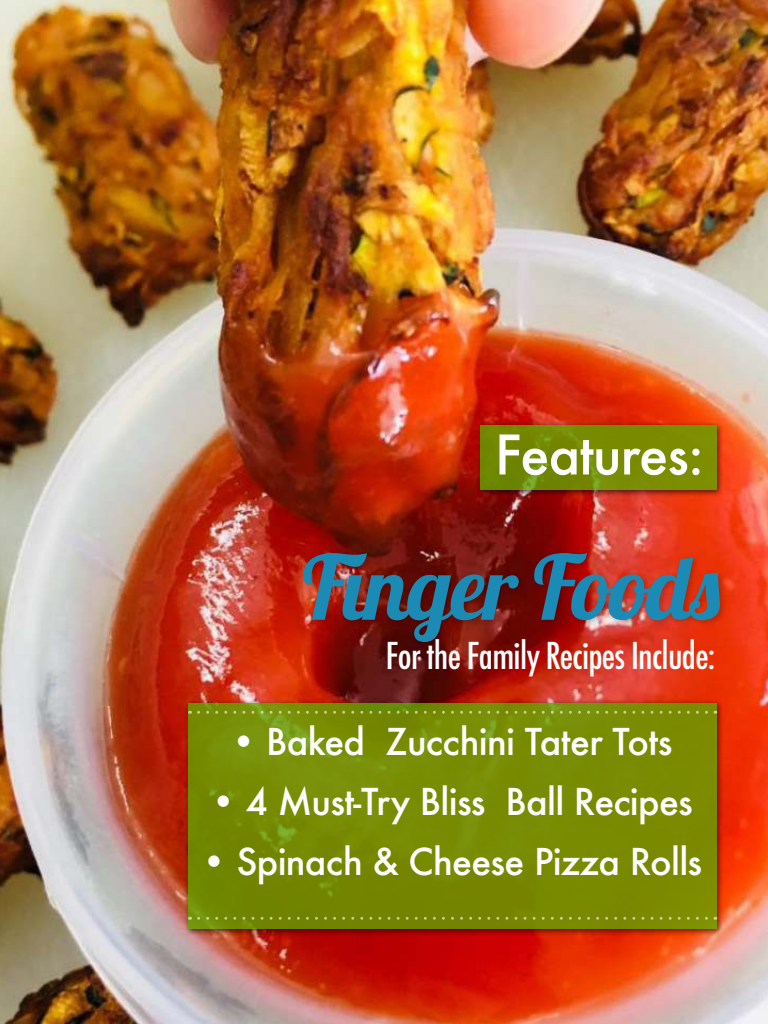
<style>
.page{position:relative;width:768px;height:1024px;background:#fff}
.page>*{position:absolute;margin:0;border:0;box-sizing:border-box;transform-origin:0 0}
.t1{font:89px "Lobster";letter-spacing:-.02em;color:#1b8ab4}
.t2{font:500 53px "Futura";letter-spacing:-.02em;color:#fff}
.t3{font:500 36px "Futura";letter-spacing:-.02em;color:#fff}
.t4{font:500 condensed 36px "Futura";letter-spacing:-.02em;color:#fff}
</style>
<div class="page">
<img style="left:0;top:0;width:768px;height:1024px">
<div style="left:185px;top:700px;width:539px;height:237px;background:#000;opacity:.75"></div>
<div style="left:188px;top:703px;width:528px;height:226px;background:#798b01"></div>
<svg style="left:199px;top:711px;width:517px;height:3px"></svg>
<svg style="left:199px;top:917px;width:517px;height:3px"></svg>
<div style="left:477px;top:422px;width:247px;height:76px;background:#000;opacity:.75"></div>
<svg style="left:480px;top:425px;width:236px;height:65px;background:#768a02"></svg>
<div style="left:300px;top:549px;width:427px;height:101px;background:#000;opacity:.22"></div>
<h2 class="t2" style="left:495px;top:431px;width:211px">Features:</h2>
<h1 class="t1" style="left:302px;top:531px;width:419px">Finger Foods</h1>
<p class="t4" style="left:386px;top:639px;width:331px">For the Family Recipes Include:</p>
<p class="t3" style="left:230px;top:717px;width:444px">• Baked Zucchini Tater Tots</p>
<p class="t3" style="left:210px;top:777px;width:485px">• 4 Must-Try Bliss Ball Recipes</p>
<p class="t3" style="left:200px;top:837px;width:503px">• Spinach &amp; Cheese Pizza Rolls</p>
</div>
